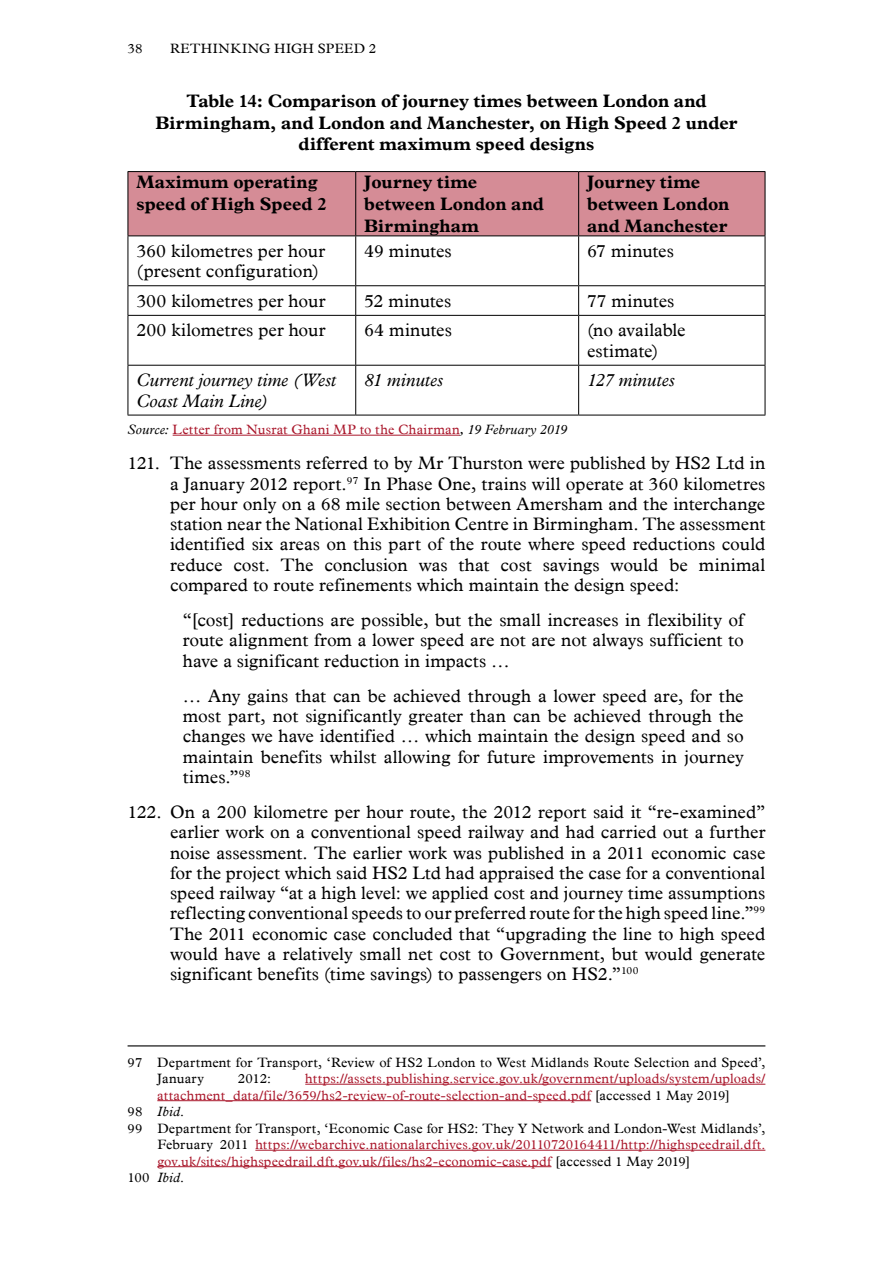
<style>
.page{position:relative;width:893px;height:1263px;background:#fff}
.page>*{position:absolute;margin:0;border:0;box-sizing:border-box;transform-origin:0 0}
.t1{font:18px/20.2px "Plantin";color:#000;text-align:justify}
.t2{font:700 18px/21.6px "Plantin";color:#000}
.t3{font:italic 18px/20.2px "Plantin";color:#000}
.t4{font:13.5px "Plantin";letter-spacing:.015em;color:#aa182c}
.t5{font:13.5px/16.5px "Plantin";letter-spacing:.01em;color:#000}
.t6{font:13.5px "Plantin";letter-spacing:.03em;color:#000}
.t7{font:italic 13.5px "Plantin";color:#000}
.s1{font-style:italic;color:#000}
.s2{color:#000}
.s3{font-style:normal}
.s4{font-style:italic}
</style>
<div class="page">
<hr style="left:173px;top:435px;width:287px;height:1px;background:#aa182c">
<div style="left:129px;top:172px;width:636px;height:63px;background:#d58c96"></div>
<hr style="left:355px;top:172px;width:1px;height:63px;background:#000">
<hr style="left:578px;top:172px;width:1px;height:63px;background:#000">
<hr style="left:355px;top:236px;width:1px;height:49px;background:#000">
<hr style="left:578px;top:236px;width:1px;height:49px;background:#000">
<hr style="left:128px;top:285px;width:228px;height:1px;background:#000">
<hr style="left:356px;top:285px;width:223px;height:1px;background:#000">
<svg style="left:355px;top:286px;width:1px;height:29px"></svg>
<hr style="left:579px;top:285px;width:186px;height:1px;background:#000">
<svg style="left:578px;top:286px;width:1px;height:29px"></svg>
<hr style="left:128px;top:315px;width:228px;height:1px;background:#000">
<hr style="left:356px;top:315px;width:223px;height:1px;background:#000">
<hr style="left:355px;top:316px;width:1px;height:49px;background:#000">
<hr style="left:579px;top:315px;width:186px;height:1px;background:#000">
<hr style="left:578px;top:316px;width:1px;height:49px;background:#000">
<hr style="left:128px;top:365px;width:228px;height:1px;background:#000">
<hr style="left:356px;top:365px;width:223px;height:1px;background:#000">
<hr style="left:355px;top:366px;width:1px;height:49px;background:#000">
<hr style="left:579px;top:365px;width:186px;height:1px;background:#000">
<hr style="left:578px;top:366px;width:1px;height:49px;background:#000">
<hr style="left:128px;top:171px;width:228px;height:1px;background:#000">
<hr style="left:128px;top:172px;width:1px;height:63px;background:#000">
<hr style="left:356px;top:171px;width:223px;height:1px;background:#000">
<hr style="left:579px;top:171px;width:186px;height:1px;background:#000">
<hr style="left:765px;top:172px;width:1px;height:63px;background:#000">
<hr style="left:128px;top:235px;width:228px;height:1px;background:#000">
<hr style="left:356px;top:235px;width:223px;height:1px;background:#000">
<hr style="left:579px;top:235px;width:186px;height:1px;background:#000">
<hr style="left:128px;top:236px;width:1px;height:49px;background:#000">
<hr style="left:765px;top:236px;width:1px;height:49px;background:#000">
<svg style="left:128px;top:286px;width:1px;height:29px"></svg>
<svg style="left:765px;top:286px;width:1px;height:29px"></svg>
<hr style="left:128px;top:316px;width:1px;height:49px;background:#000">
<hr style="left:765px;top:316px;width:1px;height:49px;background:#000">
<hr style="left:128px;top:366px;width:1px;height:49px;background:#000">
<hr style="left:765px;top:366px;width:1px;height:49px;background:#000">
<hr style="left:128px;top:415px;width:228px;height:1px;background:#000">
<hr style="left:356px;top:415px;width:223px;height:1px;background:#000">
<hr style="left:579px;top:415px;width:186px;height:1px;background:#000">
<hr style="left:128px;top:1045px;width:637px;height:1px;background:#000">
<hr style="left:305px;top:1084px;width:460px;height:1px;background:#aa182c">
<hr style="left:157px;top:1100px;width:434px;height:1px;background:#aa182c">
<hr style="left:255px;top:1150px;width:510px;height:1px;background:#aa182c">
<hr style="left:157px;top:1166px;width:394px;height:1px;background:#aa182c">
<p class="t5" style="left:128px;top:41px;width:16px">38</p>
<p class="t6" style="left:170px;top:41px;width:208px">RETHINKING HIGH SPEED 2</p>
<p class="t2" style="left:156px;top:91px;width:583px;text-align:center">Table 14: Comparison of journey times between London and<br>Birmingham, and London and Manchester, on High Speed 2 under different maximum speed designs</p>
<p class="t2" style="left:136px;top:173px;width:192px">Maximum operating speed of High Speed 2</p>
<p class="t2" style="left:364px;top:173px;width:181px">Journey time between London and<br>Birmingham</p>
<p class="t2" style="left:587px;top:173px;width:144px">Journey time between London and Manchester</p>
<p class="t1" style="left:136px;top:242px;width:190px">360 kilometres per hour (present configuration)</p>
<p class="t1" style="left:364px;top:242px;width:89px">49 minutes</p>
<p class="t1" style="left:587px;top:242px;width:88px">67 minutes</p>
<p class="t1" style="left:136px;top:292px;width:191px">300 kilometres per hour</p>
<p class="t1" style="left:364px;top:292px;width:89px">52 minutes</p>
<p class="t1" style="left:587px;top:292px;width:89px">77 minutes</p>
<p class="t1" style="left:136px;top:321px;width:191px">200 kilometres per hour</p>
<p class="t1" style="left:364px;top:321px;width:89px">64 minutes</p>
<p class="t1" style="left:587px;top:321px;width:100px">(no available estimate)</p>
<p class="t3" style="left:136px;top:371px;width:201px">Current journey time (West<br>Coast Main Line)</p>
<p class="t3" style="left:364px;top:371px;width:81px">81 minutes</p>
<p class="t3" style="left:587px;top:371px;width:89px">127 minutes</p>
<p class="t4" style="left:128px;top:422px;width:441px"><span class="s1">Source:</span> Letter from Nusrat Ghani MP to the Chairman<span class="s1">, 19 February 2019</span></p>
<p class="t1" style="left:170px;top:454px;width:597px;text-indent:-43px">121. The assessments referred to by Mr Thurston were published by HS2 Ltd in a January 2012 report.<sup>97</sup> In Phase One, trains will operate at 360 kilometres per hour only on a 68 mile section between Amersham and the interchange station near the National Exhibition Centre in Birmingham. The assessment identified six areas on this part of the route where speed reductions could reduce cost. The conclusion was that cost savings would be minimal compared to route refinements which maintain the design speed:</p>
<p class="t1" style="left:183px;top:611px;width:562px">“[cost] reductions are possible, but the small increases in flexibility of route alignment from a lower speed are not are not always sufficient to have a significant reduction in impacts …</p>
<p class="t1" style="left:183px;top:686px;width:562px">… Any gains that can be achieved through a lower speed are, for the most part, not significantly greater than can be achieved through the changes we have identified … which maintain the design speed and so maintain benefits whilst allowing for future improvements in journey times.”<sup>98</sup></p>
<p class="t1" style="left:170px;top:803px;width:597px;text-indent:-43px">122. On a 200 kilometre per hour route, the 2012 report said it “re-examined” earlier work on a conventional speed railway and had carried out a further noise assessment. The earlier work was published in a 2011 economic case for the project which said HS2 Ltd had appraised the case for a conventional speed railway “at a high level: we applied cost and journey time assumptions reflecting conventional speeds to our preferred route for the high speed line.”<sup>99<br></sup>The 2011 economic case concluded that “upgrading the line to high speed would have a relatively small net cost to Government, but would generate significant benefits (time savings) to passengers on HS2.”<sup>100</sup></p>
<p class="t5" style="left:157px;top:1054px;width:610px;text-indent:-30px">97 Department for Transport, ‘Review of HS2 London to West Midlands Route Selection and Speed’,<br>January</p>
<p class="t5" style="left:238px;top:1071px;width:35px">2012:</p>
<p class="t4" style="left:305px;top:1071px;width:462px">https://assets.publishing.service.gov.uk/government/uploads/system/uploads/</p>
<p class="t4" style="left:157px;top:1087px;width:574px">attachment_data/file/3659/hs2-review-of-route-selection-and-speed.pdf <span class="s2">[accessed 1 May 2019]</span></p>
<p class="t7" style="left:128px;top:1104px;width:58px"><span class="s3">98</span> Ibid<span class="s3">.</span></p>
<p class="t5" style="left:128px;top:1120px;width:639px">99 Department for Transport, ‘Economic Case for HS2: They Y Network and London-West Midlands’,</p>
<p class="t4" style="left:157px;top:1137px;width:610px"><span class="s2">February 2011</span> https://webarchive.nationalarchives.gov.uk/20110720164411/http://highspeedrail.dft.</p>
<p class="t4" style="left:157px;top:1153px;width:535px">gov.uk/sites/highspeedrail.dft.gov.uk/files/hs2-economic-case.pdf <span class="s2">[accessed 1 May 2019]</span></p>
<p class="t5" style="left:128px;top:1170px;width:58px">100 <span class="s4">Ibid</span>.</p>
</div>
